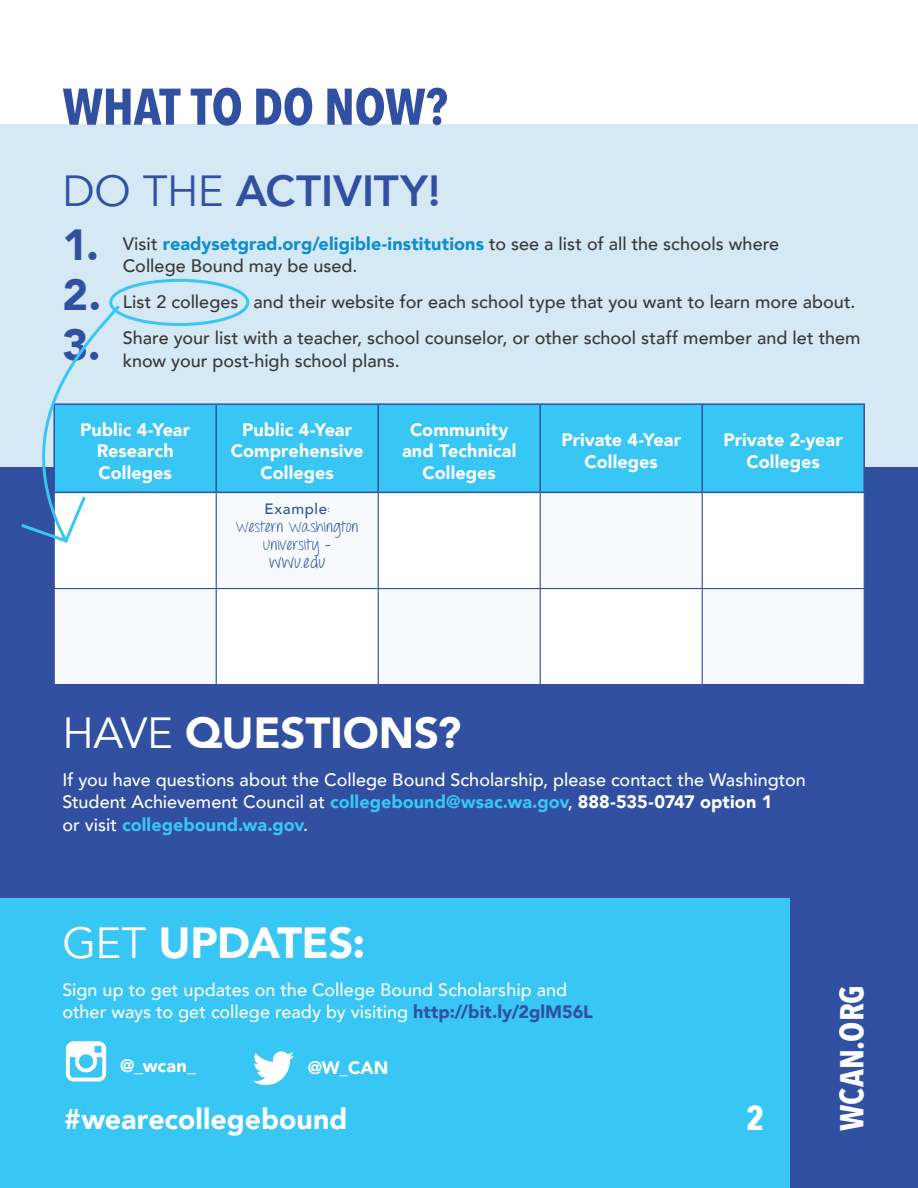
<style>
.page{position:relative;width:918px;height:1188px;background:#fff}
.page>*{position:absolute;margin:0;border:0;box-sizing:border-box;transform-origin:0 0}
.t1{font:700 51px "Avenir Next Condensed";letter-spacing:-.005em;color:#3150a2}
.t2{font:900 43.5px "Avenir";letter-spacing:-.01em;color:#fff}
.t3{font:800 43.5px/54.2px "Avenir";color:#3150a2}
.t4{font:900 43.5px/49.8px "Avenir";color:#3150a2}
.t5{font:700 34.5px "Avenir Next Condensed";color:#fff}
.t6{font:700 33px "Avenir Next Condensed";letter-spacing:-.005em;color:#fff}
.t7{font:900 28.5px "Avenir";color:#fff}
.t8{font:500 18px/22.5px "Avenir";color:#fff}
.t9{font:500 18px/22.5px "Avenir";color:#383839}
.t10{font:900 18px/21.6px "Avenir";letter-spacing:.005em;color:#fff;text-align:center}
.t11{font:16.5px "Throw My Hands Upinthe Air";letter-spacing:.045em;color:#3150a2}
.t12{font:15px/18px "Throw My Hands Upinthe Air";letter-spacing:.02em;color:#3150a2;text-align:center}
.t13{font:500 15px "Avenir";letter-spacing:.04em;color:#3150a2}
.s1{font-weight:400}
.s2{font-weight:900}
.s3{font-weight:900;color:#0d8ecf}
.s4{font-family:"Throw My Hands Upinthe Air";font-weight:400}
.s5{font-weight:900;color:#38c6f4}
.s6{font-weight:900;color:#3150a2}
</style>
<div class="page">
<div style="left:0;top:124px;width:918px;height:518px;background:#d4e9f3"></div>
<div style="left:0;top:627px;width:918px;height:561px;background:#38c6f4"></div>
<div style="left:791px;top:888px;width:127px;height:300px;background:#3150a2"></div>
<div style="left:0;top:467px;width:918px;height:431px;background:#3150a2"></div>
<div style="left:123px;top:405px;width:740px;height:87px;background:#38c6f4"></div>
<svg style="left:55px;top:493px;width:809px;height:191px;background:#f9fbfd"></svg>
<hr style="left:53px;top:403px;width:163px;height:2px;background:#3150a2">
<hr style="left:216px;top:403px;width:162px;height:2px;background:#3150a2">
<hr style="left:215px;top:405px;width:2px;height:87px;background:#3150a2">
<hr style="left:378px;top:403px;width:162px;height:2px;background:#3150a2">
<hr style="left:377px;top:405px;width:2px;height:87px;background:#3150a2">
<hr style="left:540px;top:403px;width:162px;height:2px;background:#3150a2">
<hr style="left:539px;top:405px;width:2px;height:87px;background:#3150a2">
<hr style="left:702px;top:403px;width:163px;height:2px;background:#3150a2">
<hr style="left:701px;top:405px;width:2px;height:87px;background:#3150a2">
<hr style="left:863px;top:405px;width:2px;height:87px;background:#3150a2">
<hr style="left:216px;top:493px;width:1px;height:95px;background:#3150a2">
<hr style="left:378px;top:493px;width:1px;height:95px;background:#3150a2">
<hr style="left:54px;top:588px;width:162px;height:1px;background:#3150a2">
<hr style="left:216px;top:588px;width:162px;height:1px;background:#3150a2">
<hr style="left:216px;top:589px;width:1px;height:95px;background:#3150a2">
<hr style="left:540px;top:493px;width:1px;height:95px;background:#3150a2">
<hr style="left:702px;top:493px;width:1px;height:95px;background:#3150a2">
<hr style="left:540px;top:588px;width:162px;height:1px;background:#3150a2">
<hr style="left:378px;top:588px;width:162px;height:1px;background:#3150a2">
<hr style="left:378px;top:589px;width:1px;height:95px;background:#3150a2">
<hr style="left:540px;top:589px;width:1px;height:95px;background:#3150a2">
<hr style="left:702px;top:588px;width:163px;height:1px;background:#3150a2">
<hr style="left:702px;top:589px;width:1px;height:95px;background:#3150a2">
<div style="left:109px;top:279px;width:140px;height:47px;border:3px solid #38c6f4;border-radius:50%"></div>
<svg style="left:21px;top:302px;width:102px;height:244px"></svg>
<svg style="left:66px;top:1041px;width:40px;height:41px"></svg>
<svg style="left:253px;top:1051px;width:41px;height:34px"></svg>
<h1 class="t1" style="left:62px;top:76px;width:387px">WHAT TO DO NOW?</h1>
<h2 class="t3" style="left:62px;top:164px;width:380px"><span class="s1">DO THE</span> ACTIVITY!<br><span class="s2">1.</span></h2>
<h2 class="t4" style="left:62px;top:269px;width:41px">2.<br>3.</h2>
<p class="t9" style="left:123px;top:231px;width:658px">Visit <span class="s3">readysetgrad.org/eligible-institutions</span> to see a list of all the schools where<br>College Bound may be used.</p>
<p class="t9" style="left:123px;top:283px;width:739px;line-height:36px">List 2 colleges and their website for each school type that you want to learn more about.<br>Share your list with a teacher, school counselor, or other school staff member and let them</p>
<p class="t9" style="left:123px;top:348px;width:279px">know your post-high school plans.</p>
<p class="t10" style="left:80px;top:418px;width:112px">Public 4-Year<br>Research<br>Colleges</p>
<p class="t10" style="left:231px;top:418px;width:134px">Public 4-Year<br>Comprehensive<br>Colleges</p>
<p class="t10" style="left:402px;top:418px;width:116px">Community and Technical<br>Colleges</p>
<p class="t10" style="left:561px;top:429px;width:121px">Private 4-Year<br>Colleges</p>
<p class="t10" style="left:724px;top:429px;width:121px">Private 2-year<br>Colleges</p>
<p class="t13" style="left:265px;top:495px;width:67px">Example<span class="s4">:</span></p>
<p class="t12" style="left:236px;top:519px;width:124px">Western Washington<br>University –</p>
<p class="t11" style="left:269px;top:552px;width:57px">wwu.edu</p>
<h2 class="t2" style="left:62px;top:695px;width:401px"><span class="s1">HAVE</span> QUESTIONS?</h2>
<p class="t8" style="left:62px;top:767px;width:745px">If you have questions about the College Bound Scholarship, please contact the Washington<br>Student Achievement Council at <span class="s5">collegebound@wsac.wa.gov</span>, <span class="s2">888-535-0747 option 1<br></span>or visit <span class="s5">collegebound.wa.gov</span>.</p>
<h2 class="t2" style="left:62px;top:906px;width:305px"><span class="s1">GET</span> UPDATES:</h2>
<p class="t8" style="left:62px;top:977px;width:532px">Sign up to get updates on the College Bound Scholarship and other ways to get college ready by visiting <span class="s6">http://bit.ly/2glM56L</span></p>
<p class="t10" style="left:120px;top:1055px;width:77px">@_wcan_</p>
<p class="t10" style="left:308px;top:1056px;width:82px">@W_CAN</p>
<h3 class="t7" style="left:64px;top:1095px;width:285px">#wearecollegebound</h3>
<h3 class="t5" style="left:746px;top:1096px;width:20px">2</h3>
<h3 class="t6" style="left:832px;top:1131px;width:147px;rotate:-90deg">WCAN.ORG</h3>
</div>
